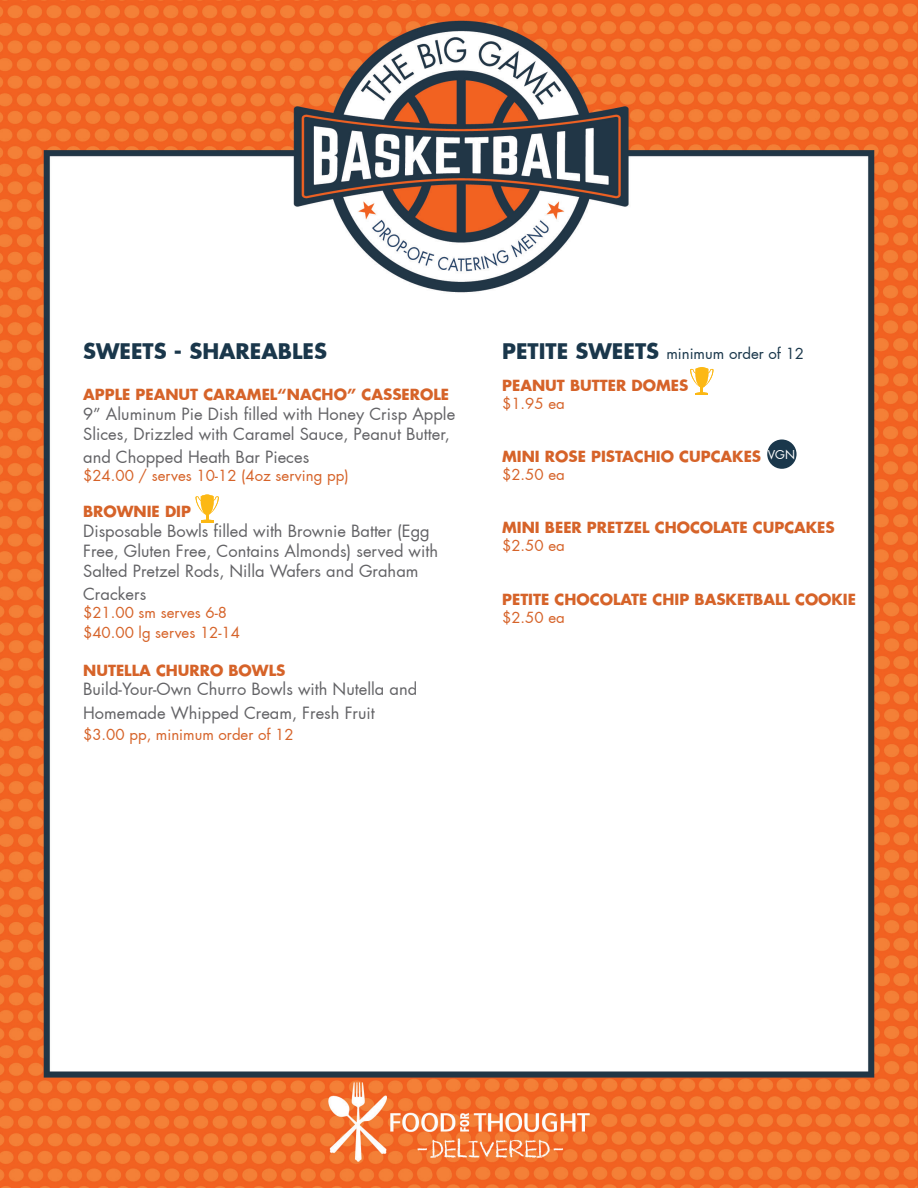
<style>
.page{position:relative;width:918px;height:1188px;background:#fff}
.page>*{position:absolute;margin:0;border:0;box-sizing:border-box;transform-origin:0 0}
.t1{font:700 21px "Futura";color:#1a374b}
.t2{font:16.5px/19.8px "Futura";color:#636366}
.t3{font:700 15px/18px "Futura";color:#d66329}
.t4{font:15px/19.8px "Futura";color:#d66329}
.t5{font:15px "Futura";color:#1a374b}
.t6{font:12px "Futura";color:#fff}
.s1{font-weight:700;font-size:21px}
.s2{font-weight:400}
</style>
<div class="page">
<img style="left:0;top:0;width:918px;height:1188px">
<svg style="left:195px;top:495px;width:24px;height:28px"></svg>
<div style="left:767px;top:439px;width:30px;height:30px;background:#1a374b;border-radius:50%"></div>
<svg style="left:690px;top:367px;width:24px;height:29px"></svg>
<p class="t1" style="left:83px;top:336px;width:245px">SWEETS - SHAREABLES</p>
<p class="t3" style="left:83px;top:385px;width:367px">APPLE PEANUT CARAMEL“NACHO” CASSEROLE</p>
<p class="t2" style="left:83px;top:404px;width:374px">9” Aluminum Pie Dish filled with Honey Crisp Apple<br>Slices, Drizzled with Caramel Sauce, Peanut Butter,</p>
<p class="t2" style="left:83px;top:447px;width:228px">and Chopped Heath Bar Pieces</p>
<p class="t4" style="left:83px;top:466px;width:267px">$24.00 / serves 10-12 (4oz serving pp)</p>
<p class="t3" style="left:83px;top:502px;width:109px">BROWNIE DIP</p>
<p class="t2" style="left:83px;top:521px;width:356px">Disposable Bowls filled with Brownie Batter (Egg<br>Free, Gluten Free, Contains Almonds) served with<br>Salted Pretzel Rods, Nilla Wafers and Graham</p>
<p class="t2" style="left:83px;top:584px;width:65px">Crackers</p>
<p class="t4" style="left:83px;top:603px;width:158px">$21.00 sm serves 6-8 $40.00 lg serves 12-14</p>
<p class="t3" style="left:83px;top:661px;width:204px">NUTELLA CHURRO BOWLS</p>
<p class="t2" style="left:83px;top:678px;width:336px;line-height:23.4px">Build-Your-Own Churro Bowls with Nutella and<br>Homemade Whipped Cream, Fresh Fruit</p>
<p class="t4" style="left:83px;top:725px;width:212px">$3.00 pp, minimum order of 12</p>
<p class="t5" style="left:502px;top:344px;width:304px"><span class="s1">PETITE SWEETS</span> minimum order of 12</p>
<p class="t3" style="left:502px;top:376px;width:188px">PEANUT BUTTER DOMES <span class="s2">$1.95 ea</span></p>
<p class="t3" style="left:502px;top:447px;width:261px">MINI ROSE PISTACHIO CUPCAKES <span class="s2">$2.50 ea</span></p>
<p class="t3" style="left:502px;top:518px;width:334px">MINI BEER PRETZEL CHOCOLATE CUPCAKES <span class="s2">$2.50 ea</span></p>
<p class="t3" style="left:502px;top:590px;width:355px">PETITE CHOCOLATE CHIP BASKETBALL COOKIE <span class="s2">$2.50 ea</span></p>
<p class="t6" style="left:768px;top:447px;width:29px">VGN</p>
</div>
